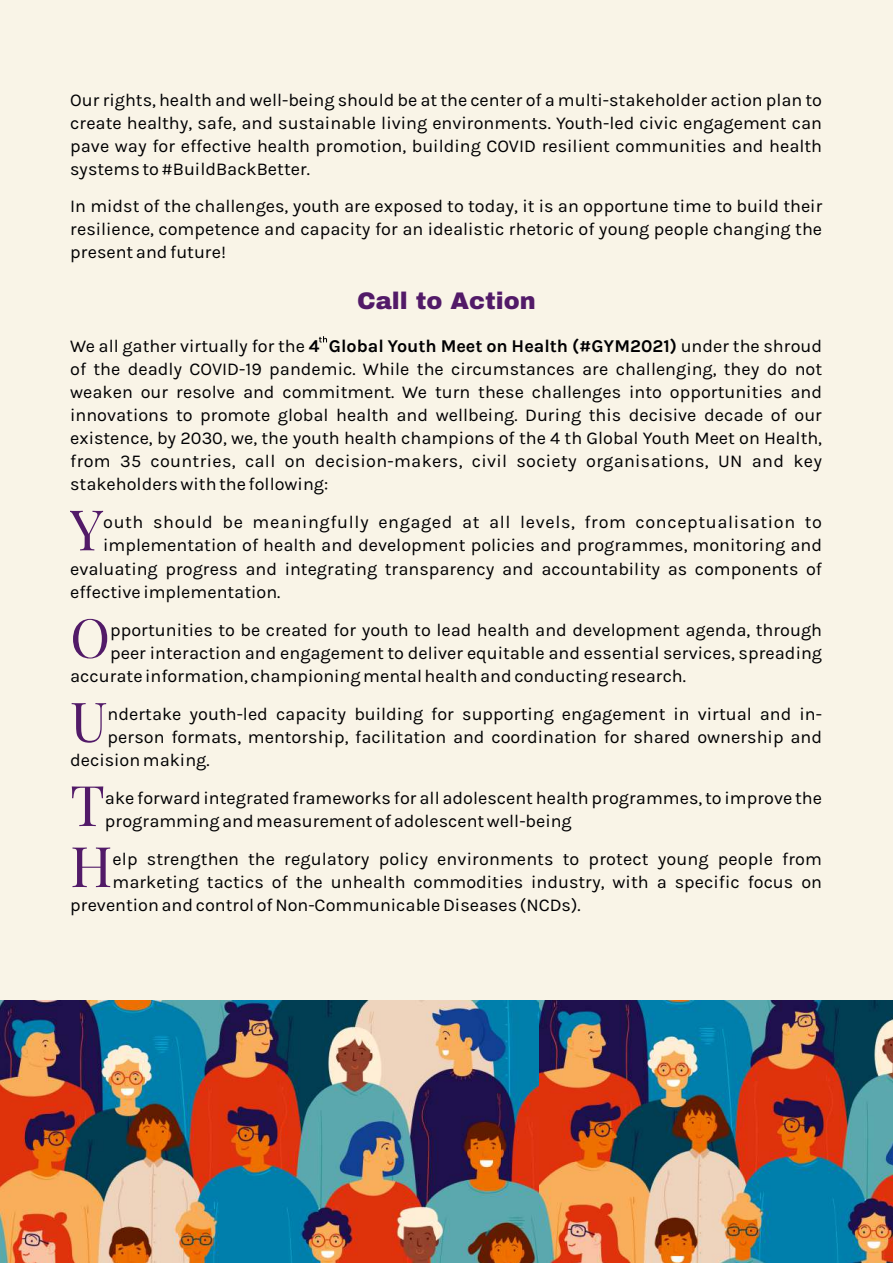
<style>
.page{position:relative;width:893px;height:1263px;background:#fff}
.page>*{position:absolute;margin:0;border:0;box-sizing:border-box;transform-origin:0 0}
.t1{font:55.95px "Playfair Display";color:#521a68}
.t2{font:54.9px "Playfair Display";color:#521a68}
.t3{font:53.85px "Playfair Display";color:#521a68}
.t4{font:900 24px "Archivo";color:#521a68}
.t5{font:18px/23.1px "Karla";color:#000002;text-align:justify}
.t6{font:18px "Karla";letter-spacing:.035em;color:#000002}
.s1{font-weight:700}
</style>
<div class="page">
<div style="left:0;top:1px;width:893px;height:1262px;background:#f9f4e7"></div>
<img style="left:0;top:1001px;width:893px;height:262px">
<img style="left:539px;top:1001px;width:354px;height:22px">
<svg style="left:319px;top:336px;width:8px;height:6px"></svg>
<p class="t5" style="left:70px;top:88px;width:753px">Our rights, health and well-being should be at the center of a multi-stakeholder action plan to create healthy, safe, and sustainable living environments. Youth-led civic engagement can pave way for effective health promotion, building COVID resilient communities and health systems to #BuildBackBetter.</p>
<p class="t5" style="left:70px;top:195px;width:754px">In midst of the challenges, youth are exposed to today, it is an opportune time to build their resilience, competence and capacity for an idealistic rhetoric of young people changing the present and future!</p>
<h3 class="t4" style="left:357px;top:286px;width:180px">Call to Action</h3>
<p class="t5" style="left:70px;top:334px;width:753px">We all gather virtually for the <span class="s1">4 Global Youth Meet on Health (#GYM2021)</span> under the shroud of the deadly COVID-19 pandemic. While the circumstances are challenging, they do not weaken our resolve and commitment. We turn these challenges into opportunities and innovations to promote global health and wellbeing. During this decisive decade of our existence, by 2030, we, the youth health champions of the 4 th Global Youth Meet on Health, from 35 countries, call on decision-makers, civil society organisations, UN and key stakeholders with the following:</p>
<h1 class="t1" style="left:70px;top:486px;width:35px">Y</h1>
<p class="t6" style="left:103px;top:512px;width:720px">outh should be meaningfully engaged at all levels, from conceptualisation to</p>
<p class="t5" style="left:103px;top:534px;width:720px">implementation of health and development policies and programmes, monitoring and</p>
<p class="t5" style="left:70px;top:557px;width:753px">evaluating progress and integrating transparency and accountability as components of</p>
<p class="t5" style="left:70px;top:580px;width:212px">effective implementation.</p>
<h3 class="t3" style="left:70px;top:595px;width:41px">O</h3>
<p class="t5" style="left:110px;top:618px;width:713px">pportunities to be created for youth to lead health and development agenda, through</p>
<p class="t5" style="left:110px;top:641px;width:713px">peer interaction and engagement to deliver equitable and essential services, spreading</p>
<p class="t5" style="left:70px;top:665px;width:617px">accurate information, championing mental health and conducting research.</p>
<h2 class="t2" style="left:70px;top:678px;width:39px">U</h2>
<p class="t5" style="left:108px;top:703px;width:716px">ndertake youth-led capacity building for supporting engagement in virtual and in-</p>
<p class="t5" style="left:108px;top:726px;width:716px">person formats, mentorship, facilitation and coordination for shared ownership and</p>
<p class="t5" style="left:70px;top:749px;width:141px">decision making.</p>
<h1 class="t1" style="left:70px;top:761px;width:36px">T</h1>
<p class="t5" style="left:105px;top:787px;width:719px">ake forward integrated frameworks for all adolescent health programmes, to improve the programming and measurement of adolescent well-being</p>
<h1 class="t1" style="left:70px;top:822px;width:44px">H</h1>
<p class="t5" style="left:113px;top:848px;width:711px">elp strengthen the regulatory policy environments to protect young people from</p>
<p class="t5" style="left:113px;top:871px;width:711px">marketing tactics of the unhealth commodities industry, with a specific focus on</p>
<p class="t5" style="left:70px;top:894px;width:512px">prevention and control of Non-Communicable Diseases (NCDs).</p>
</div>
